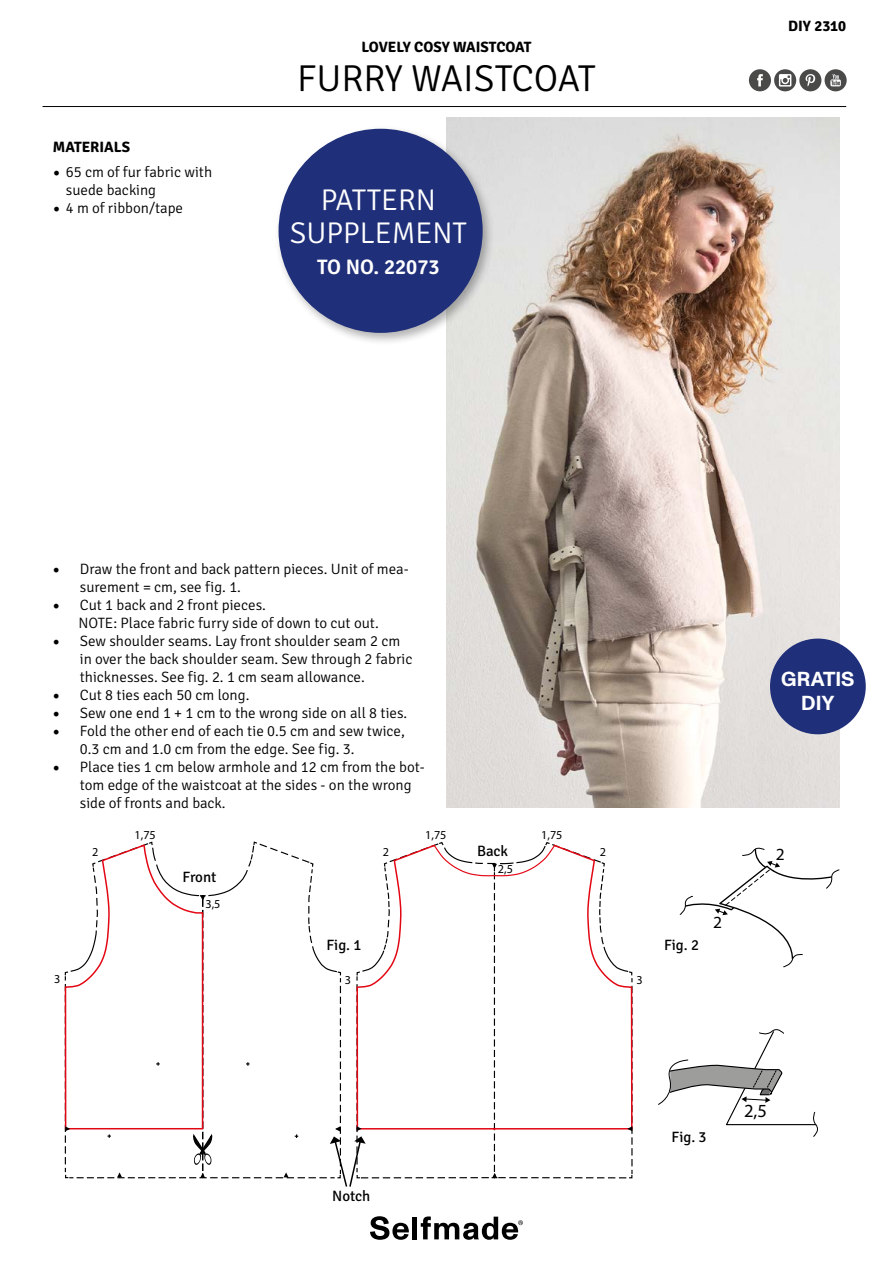
<style>
.page{position:relative;width:893px;height:1263px;background:#fff}
.page>*{position:absolute;margin:0;border:0;box-sizing:border-box;transform-origin:0 0}
.t1{font:300 37.5px "Signika";letter-spacing:-.005em;color:#000}
.t2{font:300 30px/33px "Signika";color:#fff;text-align:center}
.t3{font:600 21px "Signika";color:#fff}
.t4{font:700 20.25px/23.7px "ABC Monument Grotesk";color:#fff;text-align:center}
.t5{font:18.6px "Myriad Pro";color:#000}
.t6{font:17.1px "Myriad Pro";color:#000}
.t7{font:300 15px/18px "Signika";color:#000}
.t8{font:700 15px "Signika";color:#000}
.t9{font:15px "Signika";color:#000}
.t10{font:12.15px "Myriad Pro";color:#000}
.s1{font-family:"Minion Pro";font-weight:400;font-size:18px}
</style>
<div class="page">
<img style="left:446px;top:117px;width:393px;height:691px">
<div style="left:274px;top:124px;width:221px;height:222px;background:#000;opacity:.3"></div>
<div style="left:279px;top:129px;width:204px;height:204px;background:#1f2f79;border-radius:50%"></div>
<hr style="left:43px;top:106px;width:803px;height:1px;background:#000">
<div style="left:749px;top:69px;width:22px;height:22px;background:#4a4a49;border-radius:50%"></div>
<svg style="left:757px;top:74px;width:6px;height:12px"></svg>
<div style="left:774px;top:69px;width:22px;height:22px;background:#4a4a49;border-radius:50%"></div>
<svg style="left:779px;top:74px;width:12px;height:13px"></svg>
<div style="left:799px;top:69px;width:22px;height:22px;background:#4a4a49;border-radius:50%"></div>
<svg style="left:805px;top:74px;width:10px;height:12px"></svg>
<div style="left:825px;top:69px;width:22px;height:22px;background:#4a4a49;border-radius:50%"></div>
<svg style="left:830px;top:74px;width:11px;height:12px"></svg>
<svg style="left:679px;top:847px;width:161px;height:121px"></svg>
<svg style="left:370px;top:1216px;width:39px;height:24px"></svg>
<hr style="left:413px;top:1216px;width:4px;height:23px;background:#000">
<svg style="left:421px;top:1216px;width:102px;height:24px"></svg>
<svg style="left:64px;top:841px;width:569px;height:346px"></svg>
<svg style="left:658px;top:1029px;width:160px;height:108px"></svg>
<div style="left:770px;top:639px;width:96px;height:95px;background:#1f2f79;border-radius:50%"></div>
<p class="t8" style="left:53px;top:138px;width:79px">MATERIALS</p>
<p class="t7" style="left:66px;top:163px;width:148px;text-indent:-13px"><span class="s1">•</span> 65 cm of fur fabric with suede backing</p>
<p class="t7" style="left:53px;top:199px;width:132px"><span class="s1">•</span> 4 m of ribbon/tape</p>
<p class="t8" style="left:361px;top:38px;width:172px">LOVELY COSY WAISTCOAT</p>
<h1 class="t1" style="left:297px;top:57px;width:300px">FURRY WAISTCOAT</h1>
<h2 class="t2" style="left:290px;top:184px;width:179px">PATTERN<br>SUPPLEMENT</h2>
<h3 class="t3" style="left:317px;top:255px;width:124px">TO NO. 22073</h3>
<p class="t8" style="left:788px;top:17px;width:59px">DIY 2310</p>
<p class="t7" style="left:80px;top:560px;width:330px;text-indent:-27px"><span class="s1">•</span> Draw the front and back pattern pieces. Unit of mea&shy;surement = cm, see fig. 1.</p>
<p class="t7" style="left:78px;top:596px;width:302px;text-indent:-26px"><span class="s1">•</span> Cut 1 back and 2 front pieces.<br>NOTE: Place fabric furry side of down to cut out.</p>
<p class="t7" style="left:80px;top:632px;width:334px;text-indent:-27px"><span class="s1">•</span> Sew shoulder seams. Lay front shoulder seam 2 cm in over the back shoulder seam. Sew through 2 fabric thicknesses. See fig. 2. 1 cm seam allowance.</p>
<p class="t7" style="left:53px;top:686px;width:198px"><span class="s1">•</span> Cut 8 ties each 50 cm long.</p>
<p class="t7" style="left:53px;top:704px;width:356px"><span class="s1">•</span> Sew one end 1 + 1 cm to the wrong side on all 8 ties.</p>
<p class="t7" style="left:80px;top:722px;width:327px;text-indent:-27px"><span class="s1">•</span> Fold the other end of each tie 0.5 cm and sew twice,<br>0.3 cm and 1.0 cm from the edge. See fig. 3.</p>
<p class="t7" style="left:80px;top:758px;width:346px;text-indent:-27px"><span class="s1">•</span> Place ties 1 cm below armhole and 12 cm from the bot&shy;tom edge of the waistcoat at the sides - on the wrong side of fronts and back.</p>
<p class="t10" style="left:92px;top:844px;width:8px">2</p>
<p class="t10" style="left:135px;top:828px;width:23px">1,75</p>
<p class="t9" style="left:183px;top:868px;width:35px">Front</p>
<p class="t10" style="left:205px;top:896px;width:17px">3,5</p>
<p class="t10" style="left:383px;top:844px;width:8px">2</p>
<p class="t9" style="left:326px;top:936px;width:37px">Fig. 1</p>
<p class="t10" style="left:425px;top:828px;width:23px">1,75</p>
<p class="t9" style="left:477px;top:842px;width:33px">Back</p>
<p class="t10" style="left:498px;top:861px;width:17px">2,5</p>
<p class="t10" style="left:541px;top:828px;width:23px">1,75</p>
<p class="t10" style="left:600px;top:844px;width:8px">2</p>
<p class="t10" style="left:54px;top:972px;width:8px">3</p>
<p class="t10" style="left:345px;top:972px;width:8px">3</p>
<p class="t10" style="left:637px;top:972px;width:8px">3</p>
<p class="t9" style="left:664px;top:936px;width:37px">Fig. 2</p>
<p class="t6" style="left:713px;top:912px;width:10px">2</p>
<h3 class="t4" style="left:781px;top:668px;width:75px">GRATIS<br>DIY</h3>
<p class="t6" style="left:776px;top:844px;width:10px">2</p>
<p class="t9" style="left:332px;top:1187px;width:40px">Notch</p>
<p class="t9" style="left:671px;top:1129px;width:37px">Fig. 3</p>
<p class="t5" style="left:744px;top:1099px;width:24px">2,5</p>
</div>
